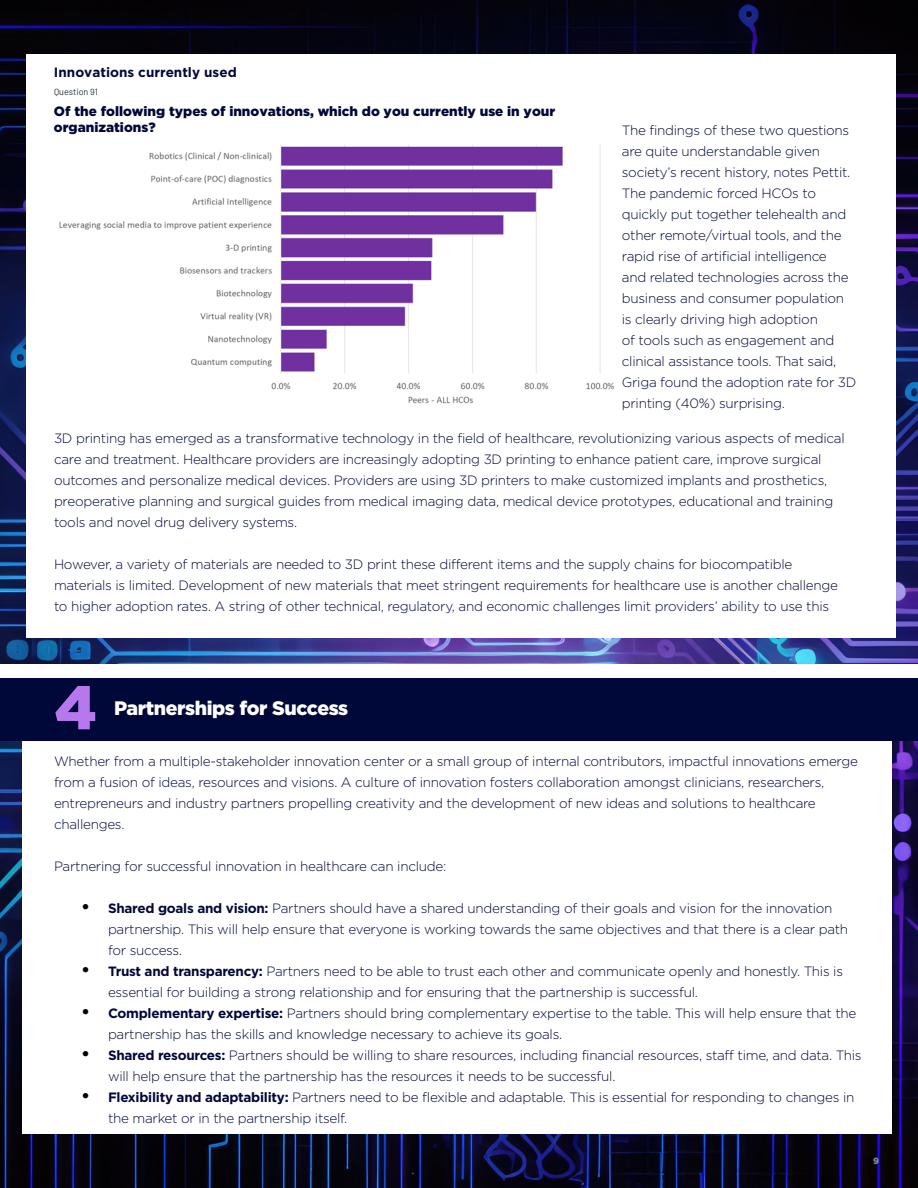
<style>
.page{position:relative;width:918px;height:1188px;background:#fff}
.page>*{position:absolute;margin:0;border:0;box-sizing:border-box;transform-origin:0 0}
.t1{font:900 61.5px "Gotham";color:#b678ec}
.t2{font:900 19.5px "Gotham";letter-spacing:-.02em;color:#fff}
.t3{font:300 13.5px/21px "Gotham";letter-spacing:-.02em;color:#000839}
.t4{font:900 13.5px/16.2px "Gotham";color:#000839}
.t5{font:700 13.5px "Gotham";color:#000839}
.t6{font:9px "Barlow";color:#2b333a}
.t7{font:900 9px "Gotham";color:#858d96}
.s1{font-weight:700;font-size:18px;color:#000}
.s2{font-weight:700}
</style>
<div class="page">
<img style="left:0;top:0;width:918px;height:663px">
<div style="left:26px;top:54px;width:870px;height:583px;background:#fff"></div>
<img style="left:0;top:741px;width:918px;height:447px">
<div style="left:22px;top:741px;width:870px;height:393px;background:#fff"></div>
<img style="left:59px;top:145px;width:556px;height:259px">
<div style="left:0;top:678px;width:918px;height:63px;background:#000839"></div>
<p class="t5" style="left:54px;top:64px;width:184px">Innovations currently used</p>
<p class="t6" style="left:54px;top:85px;width:46px">Question 91</p>
<p class="t4" style="left:54px;top:103px;width:503px">Of the following types of innovations, which do you currently use in your organizations?</p>
<p class="t3" style="left:622px;top:119px;width:236px">The findings of these two questions are quite understandable given society’s recent history, notes Pettit.<br>The pandemic forced HCOs to quickly put together telehealth and other remote/virtual tools, and the rapid rise of artificial intelligence<br>and related technologies across the business and consumer population is clearly driving high adoption<br>of tools such as engagement and clinical assistance tools. That said, Griga found the adoption rate for 3D printing (40%) surprising.</p>
<p class="t3" style="left:54px;top:427px;width:792px">3D printing has emerged as a transformative technology in the field of healthcare, revolutionizing various aspects of medical care and treatment. Healthcare providers are increasingly adopting 3D printing to enhance patient care, improve surgical outcomes and personalize medical devices. Providers are using 3D printers to make customized implants and prosthetics, preoperative planning and surgical guides from medical imaging data, medical device prototypes, educational and training tools and novel drug delivery systems.</p>
<p class="t3" style="left:54px;top:553px;width:785px">However, a variety of materials are needed to 3D print these different items and the supply chains for biocompatible materials is limited. Development of new materials that meet stringent requirements for healthcare use is another challenge to higher adoption rates. A string of other technical, regulatory, and economic challenges limit providers’ ability to use this</p>
<h1 class="t1" style="left:55px;top:672px;width:44px">4</h1>
<h2 class="t2" style="left:114px;top:697px;width:236px">Partnerships for Success</h2>
<p class="t3" style="left:54px;top:750px;width:805px">Whether from a multiple-stakeholder innovation center or a small group of internal contributors, impactful innovations emerge from a fusion of ideas, resources and visions. A culture of innovation fosters collaboration amongst clinicians, researchers, entrepreneurs and industry partners propelling creativity and the development of new ideas and solutions to healthcare challenges.</p>
<p class="t3" style="left:54px;top:855px;width:394px">Partnering for successful innovation in healthcare can include:</p>
<p class="t3" style="left:108px;top:897px;width:742px;text-indent:-27px"><span class="s1">•</span> <span class="s2">Shared goals and vision:</span> Partners should have a shared understanding of their goals and vision for the innovation partnership. This will help ensure that everyone is working towards the same objectives and that there is a clear path for success.</p>
<p class="t3" style="left:108px;top:960px;width:737px;text-indent:-27px"><span class="s1">•</span> <span class="s2">Trust and transparency:</span> Partners need to be able to trust each other and communicate openly and honestly. This is essential for building a strong relationship and for ensuring that the partnership is successful.</p>
<p class="t3" style="left:108px;top:1002px;width:750px;text-indent:-27px"><span class="s1">•</span> <span class="s2">Complementary expertise:</span> Partners should bring complementary expertise to the table. This will help ensure that the partnership has the skills and knowledge necessary to achieve its goals.</p>
<p class="t3" style="left:108px;top:1044px;width:755px;text-indent:-27px"><span class="s1">•</span> <span class="s2">Shared resources:</span> Partners should be willing to share resources, including financial resources, staff time, and data. This will help ensure that the partnership has the resources it needs to be successful.</p>
<p class="t3" style="left:108px;top:1086px;width:748px;text-indent:-27px"><span class="s1">•</span> <span class="s2">Flexibility and adaptability:</span> Partners need to be flexible and adaptable. This is essential for responding to changes in the market or in the partnership itself.</p>
<p class="t7" style="left:873px;top:1156px;width:22px">9 9</p>
</div>
